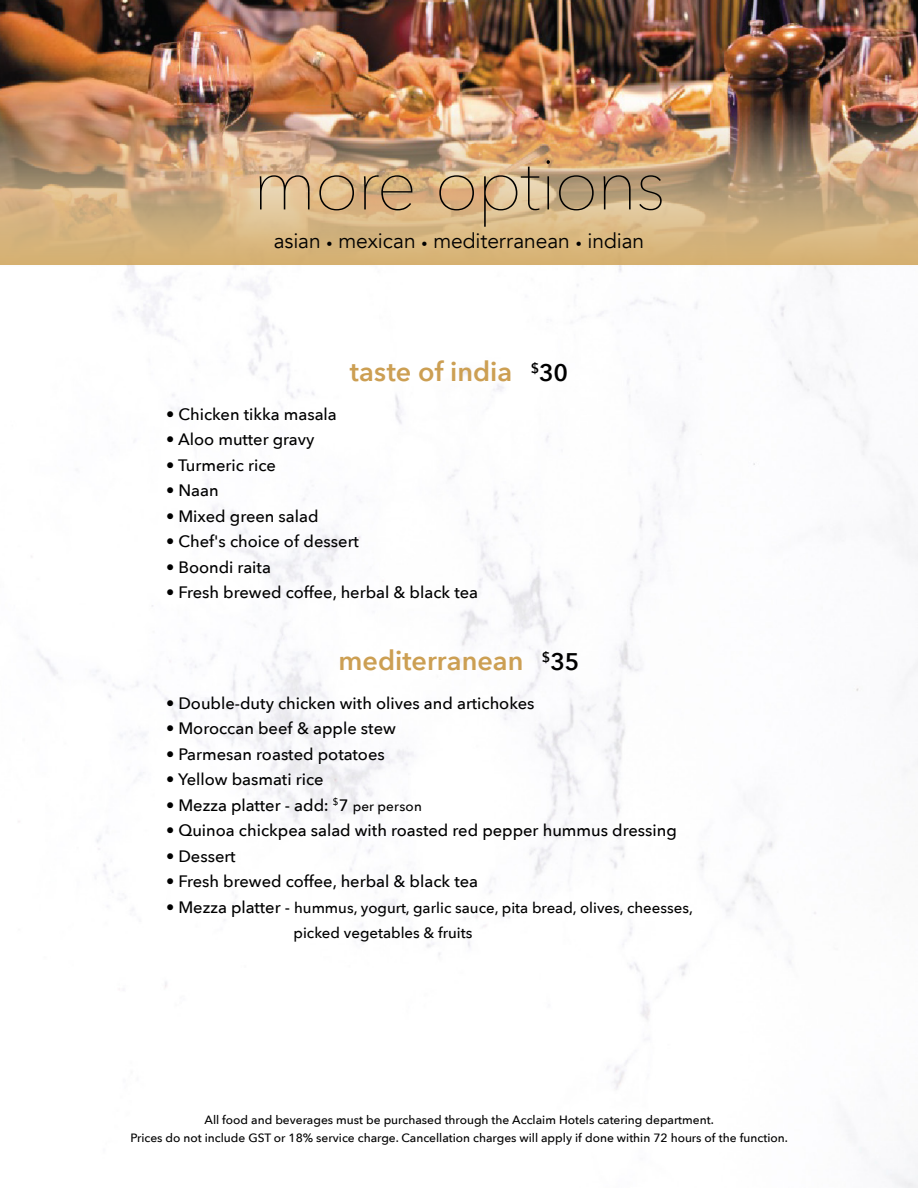
<style>
.page{position:relative;width:918px;height:1188px;background:#fff}
.page>*{position:absolute;margin:0;border:0;box-sizing:border-box;transform-origin:0 0}
.t1{font:200 72px "Avenir Next";letter-spacing:-.025em;color:#000}
.t2{font:600 27px "Avenir Next";color:#cc9f53}
.t3{font:21px "Avenir";letter-spacing:-.005em;color:#000}
.t4{font:500 16.5px "Avenir Next";color:#000}
.t5{font:500 15px/25.5px "Avenir Next";color:#000}
.t6{font:500 12px/18px "Avenir Next";color:#000;text-align:center}
.s1{font-size:12px}
.s2{font-size:24px;color:#000}
.s3{font-size:13.5px}
.s4{font-size:16.5px}
</style>
<div class="page">
<img style="left:18px;top:270px;width:900px;height:918px">
<img style="left:0;top:0;width:918px;height:265px">
<h1 class="t1" style="left:252px;top:124px;width:415px">more options</h1>
<p class="t3" style="left:274px;top:229px;width:372px">asian <span class="s1">•</span> mexican <span class="s1">•</span> mediterranean <span class="s1">•</span> indian</p>
<h2 class="t2" style="left:350px;top:348px;width:220px">taste of india <sup>$</sup><span class="s2">30</span></h2>
<p class="t4" style="left:166px;top:400px;width:172px">• Chicken tikka masala</p>
<p class="t4" style="left:166px;top:426px;width:150px">• Aloo mutter gravy</p>
<p class="t4" style="left:166px;top:451px;width:111px">• Turmeric rice</p>
<p class="t4" style="left:166px;top:477px;width:54px">• Naan</p>
<p class="t4" style="left:166px;top:502px;width:154px">• Mixed green salad</p>
<p class="t4" style="left:166px;top:528px;width:194px">• Chef's choice of dessert</p>
<p class="t4" style="left:166px;top:553px;width:106px">• Boondi raita</p>
<p class="t4" style="left:166px;top:579px;width:314px">• Fresh brewed coffee, herbal &amp; black tea</p>
<h2 class="t2" style="left:339px;top:637px;width:242px">mediterranean <sup>$</sup><span class="s2">35</span></h2>
<p class="t4" style="left:166px;top:689px;width:370px">• Double-duty chicken with olives and artichokes</p>
<p class="t4" style="left:166px;top:714px;width:231px">• Moroccan beef &amp; apple stew</p>
<p class="t4" style="left:166px;top:740px;width:220px">• Parmesan roasted potatoes</p>
<p class="t4" style="left:166px;top:765px;width:159px">• Yellow basmati rice</p>
<p class="t4" style="left:166px;top:791px;width:257px">• Mezza platter - add: <sup>$</sup>7 <span class="s3">per person</span></p>
<p class="t4" style="left:166px;top:816px;width:512px">• Quinoa chickpea salad with roasted red pepper hummus dressing</p>
<p class="t4" style="left:166px;top:842px;width:71px">• Dessert</p>
<p class="t4" style="left:166px;top:867px;width:314px">• Fresh brewed coffee, herbal &amp; black tea</p>
<p class="t5" style="left:294px;top:894px;width:401px;text-indent:-127px"><span class="s4">• Mezza platter -</span> hummus, yogurt, garlic sauce, pita bread, olives, cheesses, picked vegetables &amp; fruits</p>
<p class="t6" style="left:130px;top:1111px;width:659px">All food and beverages must be purchased through the Acclaim Hotels catering department.<br>Prices do not include GST or 18% service charge. Cancellation charges will apply if done within 72 hours of the function.</p>
</div>
